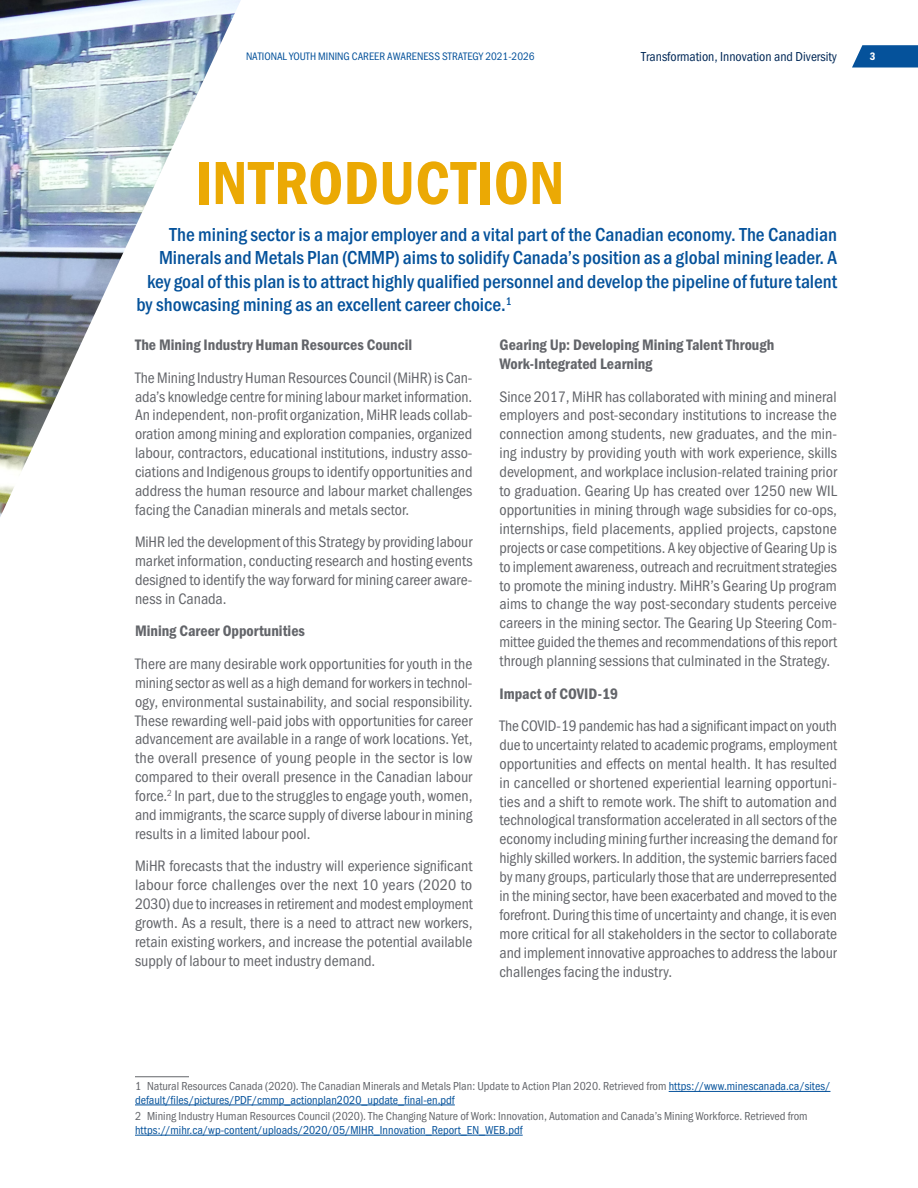
<style>
.page{position:relative;width:918px;height:1188px;background:#fff}
.page>*{position:absolute;margin:0;border:0;box-sizing:border-box;transform-origin:0 0}
.t1{font:63px "Franklin Gothic URW Con Dem";color:#eba904}
.t2{font:500 19.5px "Franklin Gothic URW Con";color:#05529b}
.t3{font:15.75px/18.9px "Franklin Gothic URW Con Boo";color:#63656a;text-align:justify}
.t4{font:15.75px/18.9px "Franklin Gothic URW Con Dem";color:#63656a}
.t5{font:13.5px "Franklin Gothic URW Con Boo";color:#002857}
.t6{font:12px/13.5px "Franklin Gothic URW Con Boo";color:#63656a}
.t7{font:12px "Franklin Gothic URW Con Boo";color:#05529b}
.t8{font:11.25px "Franklin Gothic URW Con Boo";color:#05529b}
.t9{font:11.25px "Franklin Gothic URW Con Dem";color:#fff}
.s1{color:#05529b}
</style>
<div class="page">
<svg style="left:852px;top:45px;width:66px;height:23px;background:#1f64a5"></svg>
<img style="left:0;top:0;width:26px;height:517px">
<hr style="left:135px;top:1076px;width:54px;height:1px;background:#63656a">
<hr style="left:669px;top:1091px;width:161px;height:1px;background:#05529b">
<hr style="left:135px;top:1105px;width:320px;height:1px;background:#05529b">
<hr style="left:135px;top:1135px;width:388px;height:1px;background:#05529b">
<svg style="left:26px;top:0;width:215px;height:462px"></svg>
<p class="t8" style="left:135px;top:49px;width:290px">NATIONAL YOUTH MINING CAREER WARENESS STRATEGY 2021-2026</p>
<p class="t5" style="left:641px;top:48px;width:197px">Transformation, Innovation and Diversity</p>
<p class="t9" style="left:870px;top:49px;width:7px">3</p>
<p class="t8" style="left:246px;top:49px;width:290px">NATIONAL YOUTH MINING CAREER AWARENESS STRATEGY 2021-2026</p>
<h1 class="t1" style="left:195px;top:141px;width:371px">INTRODUCTION</h1>
<p class="t2" style="left:170px;top:222px;width:669px">The mining sector is a major employer and a vital part of the Canadian economy. The Canadian</p>
<p class="t2" style="left:159px;top:245px;width:680px">Minerals and Metals Plan (CMMP) aims to solidify Canada’s position as a global mining leader. A</p>
<p class="t2" style="left:147px;top:268px;width:692px">key goal of this plan is to attract highly qualified personnel and develop the pipeline of future talent</p>
<p class="t2" style="left:136px;top:292px;width:377px">by showcasing mining as an excellent career choice. <sup>1</sup></p>
<p class="t4" style="left:135px;top:335px;width:279px">The Mining Industry Human Resources Council</p>
<p class="t3" style="left:135px;top:368px;width:339px">The Mining Industry Human Resources Council (MiHR) is Can&shy;ada’s knowledge centre for mining labour market information.<br>An independent, non-profit organization, MiHR leads collab&shy;oration among mining and exploration companies, organized labour, contractors, educational institutions, industry asso&shy;ciations and Indigenous groups to identify opportunities and address the human resource and labour market challenges facing the Canadian minerals and metals sector.</p>
<p class="t3" style="left:135px;top:532px;width:339px">MiHR led the development of this Strategy by providing labour market information, conducting research and hosting events designed to identify the way forward for mining career aware&shy;ness in Canada.</p>
<p class="t4" style="left:135px;top:621px;width:172px">Mining Career Opportunities</p>
<p class="t3" style="left:135px;top:654px;width:339px">There are many desirable work opportunities for youth in the mining sector as well as a high demand for workers in technol&shy;ogy, environmental sustainability, and social responsibility.<br>These rewarding well-paid jobs with opportunities for career advancement are available in a range of work locations. Yet, the overall presence of young people in the sector is low compared to their overall presence in the Canadian labour force.<sup>2</sup> In part, due to the struggles to engage youth, women, and immigrants, the scarce supply of diverse labour in mining results in a limited labour pool.</p>
<p class="t3" style="left:135px;top:856px;width:339px">MiHR forecasts that the industry will experience significant labour force challenges over the next 10 years (2020 to 2030) due to increases in retirement and modest employment growth. As a result, there is a need to attract new workers, retain existing workers, and increase the potential available supply of labour to meet industry demand.</p>
<p class="t4" style="left:500px;top:335px;width:276px">Gearing Up: Developing Mining Talent Through<br>Work-Integrated Learning</p>
<p class="t3" style="left:500px;top:387px;width:339px">Since 2017, MiHR has collaborated with mining and mineral employers and post-secondary institutions to increase the connection among students, new graduates, and the min&shy;ing industry by providing youth with work experience, skills development, and workplace inclusion-related training prior to graduation. Gearing Up has created over 1250 new WIL opportunities in mining through wage subsidies for co‑ops, internships, field placements, applied projects, capstone projects or case competitions. A key objective of Gearing Up is to implement awareness, outreach and recruitment strategies to promote the mining industry. MiHR’s Gearing Up program aims to change the way post-secondary students perceive careers in the mining sector. The Gearing Up Steering Com&shy;mittee guided the themes and recommendations of this report through planning sessions that culminated in the Strategy.</p>
<p class="t4" style="left:500px;top:683px;width:120px">Impact of COVID-19</p>
<p class="t3" style="left:500px;top:716px;width:339px">The COVID-19 pandemic has had a significant impact on youth due to uncertainty related to academic programs, employment opportunities and effects on mental health. It has resulted in cancelled or shortened experiential learning opportuni&shy;ties and a shift to remote work. The shift to automation and technological transformation accelerated in all sectors of the economy including mining further increasing the demand for highly skilled workers. In addition, the systemic barriers faced by many groups, particularly those that are underrepresented in the mining sector, have been exacerbated and moved to the forefront. During this time of uncertainty and change, it is even more critical for all stakeholders in the sector to collaborate and implement innovative approaches to address the labour challenges facing the industry.</p>
<p class="t6" style="left:135px;top:1079px;width:697px">1 Natural Resources Canada (2020). The Canadian Minerals and Metals Plan: Update to Action Plan 2020. Retrieved from <span class="s1">https://www.minescanada.ca/sites/ default/files/pictures/PDF/cmmp_actionplan2020_update_final-en.pdf</span></p>
<p class="t6" style="left:135px;top:1110px;width:674px">2 Mining Industry Human Resources Council (2020). The Changing Nature of Work: Innovation, Automation and Canada’s Mining Workforce. Retrieved from</p>
<p class="t7" style="left:135px;top:1123px;width:389px">https://mihr.ca/wp-content/uploads/2020/05/MIHR_Innovation_Report_EN_WEB.pdf</p>
</div>
